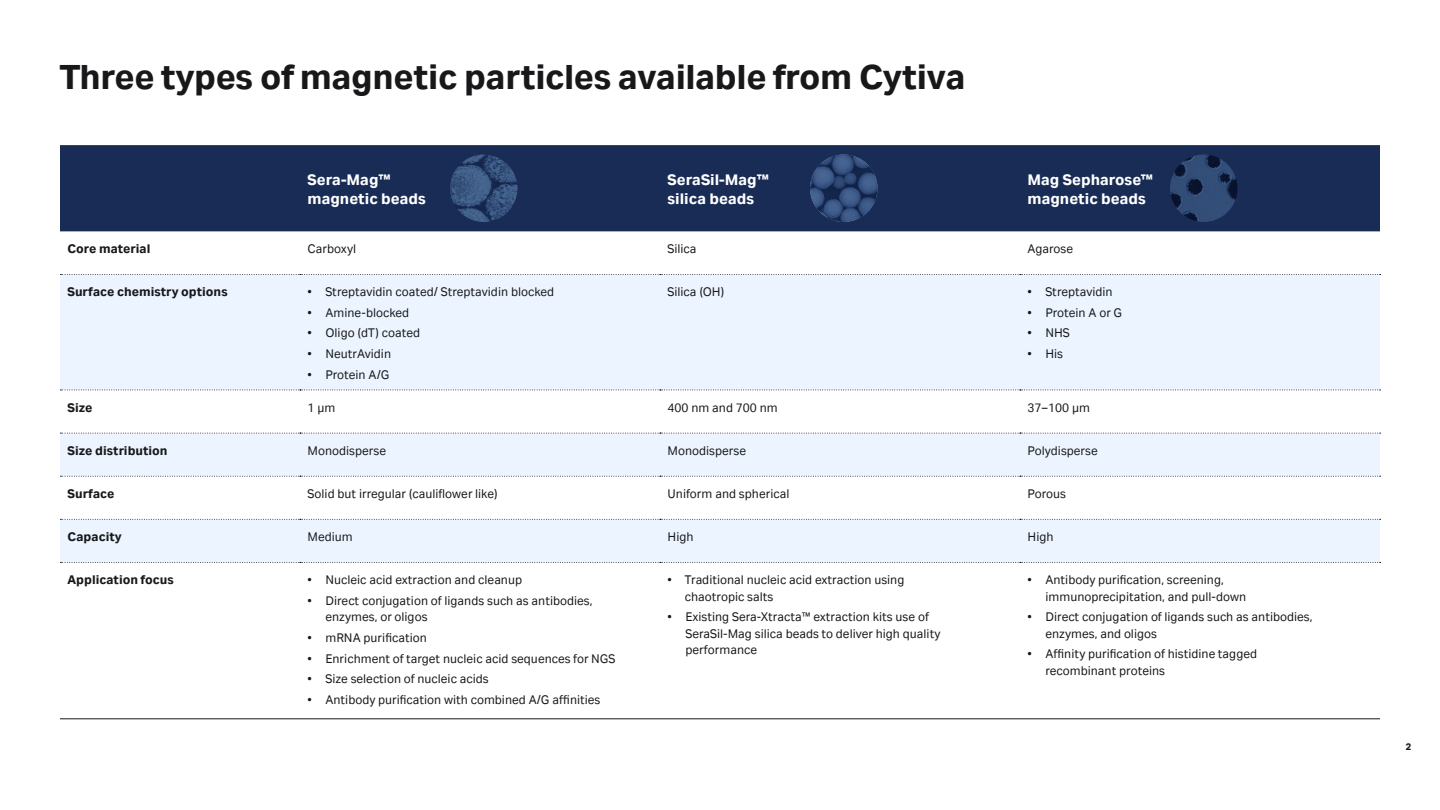
<style>
.page{position:relative;width:1440px;height:810px;background:#fff}
.page>*{position:absolute;margin:0;border:0;box-sizing:border-box;transform-origin:0 0}
.t1{font:700 37.5px "Cytiva Aktiv";letter-spacing:-.01em;color:#18181b}
.t2{font:700 16.5px/19.5px "Cytiva Aktiv";color:#fff}
.t3{font:13.5px/16.5px "Cytiva Aktiv";color:#18181b}
.t4{font:700 13.5px "Cytiva Aktiv";color:#18181b}
.t5{font:700 10.5px "Cytiva Aktiv";color:#18181b}
</style>
<div class="page">
<div style="left:60px;top:145px;width:1320px;height:86px;background:#182c55"></div>
<svg style="left:60px;top:275px;width:1320px;height:287px;fill:#ecf5ff"></svg>
<hr style="left:60px;top:718px;width:240px;height:1px;background:#18181b">
<hr style="left:300px;top:718px;width:360px;height:1px;background:#18181b">
<hr style="left:660px;top:718px;width:360px;height:1px;background:#18181b">
<hr style="left:1020px;top:718px;width:360px;height:1px;background:#18181b">
<svg style="left:60px;top:274px;width:1321px;height:1px"></svg>
<svg style="left:60px;top:390px;width:1321px;height:1px"></svg>
<svg style="left:60px;top:433px;width:1321px;height:1px"></svg>
<svg style="left:60px;top:476px;width:1321px;height:1px"></svg>
<svg style="left:60px;top:519px;width:1321px;height:1px"></svg>
<svg style="left:60px;top:562px;width:1321px;height:1px"></svg>
<img style="left:1170px;top:155px;width:68px;height:67px;border-radius:34px">
<img style="left:450px;top:155px;width:68px;height:67px;border-radius:34px">
<svg style="left:810px;top:154px;width:68px;height:68px;background:#2f4975"></svg>
<h1 class="t1" style="left:60px;top:55px;width:907px">Three types of magnetic particles available from Cytiva</h1>
<p class="t2" style="left:308px;top:169px;width:120px">Sera-Mag™ magnetic beads</p>
<p class="t2" style="left:667px;top:169px;width:103px">SeraSil-Mag™ silica beads</p>
<p class="t2" style="left:1027px;top:169px;width:127px">Mag Sepharose™ magnetic beads</p>
<p class="t4" style="left:68px;top:241px;width:84px">Core material</p>
<p class="t3" style="left:308px;top:240px;width:50px">Carboxyl</p>
<p class="t3" style="left:668px;top:240px;width:31px">Silica</p>
<p class="t3" style="left:1028px;top:240px;width:47px">Agarose</p>
<p class="t4" style="left:68px;top:284px;width:162px">Surface chemistry options</p>
<p class="t3" style="left:308px;top:284px;width:248px">• Streptavidin coated/ Streptavidin blocked</p>
<p class="t3" style="left:308px;top:304px;width:103px">• Amine-blocked</p>
<p class="t3" style="left:308px;top:325px;width:114px">• Oligo (dT) coated</p>
<p class="t3" style="left:308px;top:345px;width:85px">• NeutrAvidin</p>
<p class="t3" style="left:308px;top:366px;width:83px">• Protein A/G</p>
<p class="t3" style="left:668px;top:284px;width:58px">Silica (OH)</p>
<p class="t3" style="left:1028px;top:284px;width:87px">• Streptavidin</p>
<p class="t3" style="left:1028px;top:304px;width:96px">• Protein A or G</p>
<p class="t3" style="left:1028px;top:325px;width:44px">• NHS</p>
<p class="t3" style="left:1028px;top:345px;width:37px">• His</p>
<p class="t4" style="left:68px;top:400px;width:27px">Size</p>
<p class="t3" style="left:308px;top:399px;width:29px">1 µm</p>
<p class="t3" style="left:668px;top:399px;width:112px">400 nm and 700 nm</p>
<p class="t3" style="left:1028px;top:399px;width:64px">37–100 µm</p>
<p class="t4" style="left:68px;top:443px;width:102px">Size distribution</p>
<p class="t3" style="left:308px;top:442px;width:80px">Monodisperse</p>
<p class="t3" style="left:668px;top:442px;width:80px">Monodisperse</p>
<p class="t3" style="left:1028px;top:442px;width:72px">Polydisperse</p>
<p class="t4" style="left:68px;top:486px;width:49px">Surface</p>
<p class="t3" style="left:308px;top:485px;width:192px">Solid but irregular (cauliflower like)</p>
<p class="t3" style="left:668px;top:485px;width:123px">Uniform and spherical</p>
<p class="t3" style="left:1028px;top:485px;width:40px">Porous</p>
<p class="t4" style="left:68px;top:529px;width:56px">Capacity</p>
<p class="t3" style="left:308px;top:528px;width:47px">Medium</p>
<p class="t3" style="left:668px;top:528px;width:28px">High</p>
<p class="t3" style="left:1028px;top:528px;width:28px">High</p>
<p class="t4" style="left:68px;top:572px;width:108px">Application focus</p>
<p class="t3" style="left:308px;top:572px;width:216px">• Nucleic acid extraction and cleanup</p>
<p class="t3" style="left:325px;top:592px;width:269px;text-indent:-18px">• Direct conjugation of ligands such as antibodies, enzymes, or oligos</p>
<p class="t3" style="left:308px;top:629px;width:121px">• mRNA purification</p>
<p class="t3" style="left:308px;top:650px;width:309px">• Enrichment of target nucleic acid sequences for NGS</p>
<p class="t3" style="left:308px;top:671px;width:183px">• Size selection of nucleic acids</p>
<p class="t3" style="left:308px;top:691px;width:294px">• Antibody purification with combined A/G affinities</p>
<p class="t3" style="left:1046px;top:572px;width:202px;text-indent:-18px">• Antibody purification, screening, immunoprecipitation, and pull-down</p>
<p class="t3" style="left:1046px;top:609px;width:269px;text-indent:-18px">• Direct conjugation of ligands such as antibodies, enzymes, and oligos</p>
<p class="t3" style="left:1046px;top:646px;width:213px;text-indent:-18px">• Affinity purification of histidine tagged recombinant proteins</p>
<p class="t3" style="left:685px;top:572px;width:221px;text-indent:-17px">• Traditional nucleic acid extraction using chaotropic salts</p>
<p class="t3" style="left:686px;top:609px;width:257px;text-indent:-18px">• Existing Sera-Xtracta™ extraction kits use of<br>SeraSil-Mag silica beads to deliver high quality performance</p>
<p class="t5" style="left:1406px;top:741px;width:8px">2</p>
</div>
